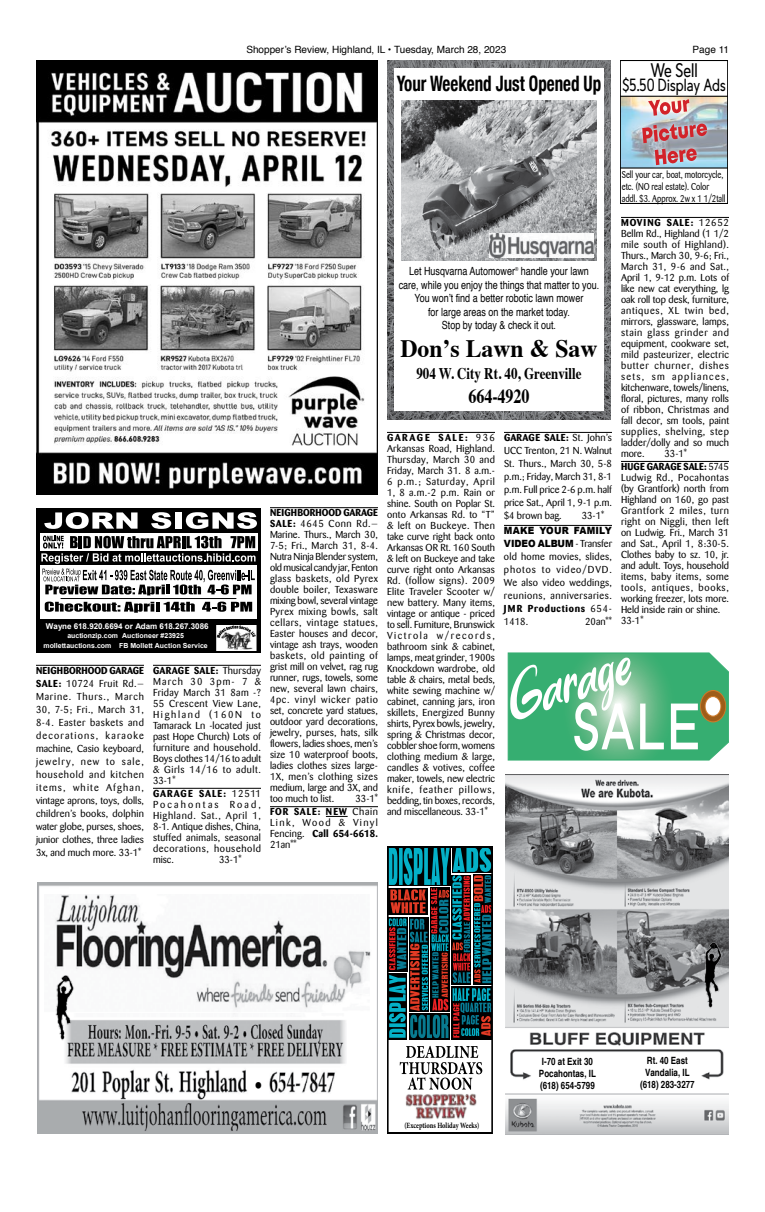
<style>
.page{position:relative;width:765px;height:1212px;background:#fff}
.page>*{position:absolute;margin:0;border:0;box-sizing:border-box;transform-origin:0 0}
.t1{font:29.7px "Helvetica";color:#000;scale:.87 1}
.t2{font:700 25px "Times";color:#000;scale:.95 1}
.t3{font:700 condensed 21.2px "Helvetica Neue";color:#000;scale:.8 1}
.t4{font:700 20px "Times";color:#000;scale:.8 1}
.t5{font:18px "Crescent";color:#000;scale:.82 1}
.t6{font:700 16.2px "Times";color:#000;scale:.8 1}
.t7{font:16.1px "Crescent";color:#000;scale:.82 1}
.t8{font:11.2px/13.5px "Helvetica";color:#000;text-align:center;scale:.8 1}
.t9{font:10px/11px "Barmeno";letter-spacing:.005em;color:#000;text-align:justify}
.t10{font:10px/12px "Barmeno";letter-spacing:.005em;color:#000;scale:.82 1}
.t11{font:700 10px/12px "Helvetica";color:#000;scale:.8 1}
.t12{font:10px "Helvetica";color:#000}
.t13{font:900 10px/13px "Arial";letter-spacing:-.005em;color:#000;scale:.91 1}
.t14{font:700 10px/13px "Barmeno";letter-spacing:.01em;color:#000;text-align:center}
.t15{font:700 10px/13px "Barmeno";letter-spacing:.09em;color:#000;text-align:right}
.t16{font:700 8px "Arial";letter-spacing:-.005em;color:#fff}
.t17{font:700 8px "Minion Pro";color:#000;scale:.8 1}
.t18{font:700 7px/9.6px "Arial";color:#fff;text-align:center}
.s1{font-weight:700}
.s2{font-weight:400}
.s3{font-family:"Barmeno";font-weight:400}
</style>
<div class="page">
<img style="left:38px;top:882px;width:340px;height:252px">
<div style="left:69px;top:887px;width:292px;height:126px;background:#fff"></div>
<img style="left:45px;top:894px;width:326px;height:118px">
<div style="left:348px;top:1015px;width:27px;height:75px;background:#fff"></div>
<img style="left:387px;top:60px;width:224px;height:360px">
<div style="left:394px;top:69px;width:210px;height:342px;background:#fff"></div>
<img style="left:401px;top:101px;width:196px;height:160px">
<img style="left:490px;top:233px;width:104px;height:24px">
<img style="left:505px;top:774px;width:224px;height:360px">
<img style="left:508px;top:1029px;width:218px;height:62px">
<div style="left:536px;top:1058px;width:162px;height:33px;background:#fff"></div>
<div style="left:36px;top:509px;width:225px;height:144px;background:#000"></div>
<svg style="left:216px;top:625px;width:41px;height:26px"></svg>
<svg style="left:40px;top:512px;width:217px;height:106px"></svg>
<img style="left:36px;top:60px;width:342px;height:435px">
<svg style="left:508px;top:653px;width:221px;height:108px"></svg>
<img style="left:622px;top:97px;width:104px;height:71px">
<div style="left:620px;top:60px;width:108px;height:144px;border:1px solid #000"></div>
<hr style="left:620px;top:96px;width:108px;height:1px;background:#000">
<hr style="left:620px;top:168px;width:108px;height:1px;background:#000">
<img style="left:636px;top:95px;width:77px;height:74px">
<div style="left:409px;top:1013px;width:40px;height:27px;background:#000"></div>
<div style="left:452px;top:987px;width:40px;height:53px;background:#000"></div>
<div style="left:388px;top:973px;width:19px;height:67px;background:#000"></div>
<svg style="left:390px;top:849px;width:100px;height:189px;background:#2f494f"></svg>
<img style="left:405px;top:1093px;width:72px;height:26px">
<svg style="left:400px;top:1046px;width:82px;height:44px"></svg>
<div style="left:387px;top:846px;width:106px;height:288px;border:2px solid #000"></div>
<img style="left:47px;top:971px;width:33px;height:70px">
<img style="left:696px;top:938px;width:33px;height:70px">
<hr style="left:36px;top:665px;width:108px;height:1px;background:#000">
<hr style="left:153px;top:665px;width:108px;height:1px;background:#000">
<hr style="left:153px;top:788px;width:108px;height:1px;background:#000">
<hr style="left:270px;top:507px;width:108px;height:1px;background:#000">
<hr style="left:270px;top:806px;width:108px;height:1px;background:#000">
<svg style="left:326px;top:816px;width:22px;height:1px"></svg>
<hr style="left:387px;top:432px;width:108px;height:1px;background:#000">
<hr style="left:504px;top:432px;width:108px;height:1px;background:#000">
<hr style="left:504px;top:525px;width:108px;height:1px;background:#000">
<hr style="left:621px;top:217px;width:108px;height:1px;background:#000">
<hr style="left:621px;top:461px;width:108px;height:1px;background:#000">
<p class="t12" style="left:246px;top:42px;width:261px">Shopper’s Review, Highland, IL • Tuesday, March 28, 2023</p>
<p class="t12" style="left:693px;top:42px;width:38px">Page 11</p>
<h3 class="t3" style="left:397px;top:66px;width:257px">Your Weekend Just Opened Up</h3>
<h3 class="t5" style="left:650px;top:61px;width:59px">We Sell</h3>
<h3 class="t7" style="left:623px;top:77px;width:127px">$5.50 Display Ads</h3>
<p class="t8" style="left:399px;top:265px;width:252px">Let Husqvarna Automower<sup>®</sup> handle your lawn care, while you enjoy the things that matter to you.<br>You wonʼt find a better robotic lawn mower<br>for large areas on the market today.<br>Stop by today &amp; check it out.</p>
<h3 class="t6" style="left:416px;top:358px;width:208px">904 W. City Rt. 40, Greenville</h3>
<h3 class="t4" style="left:468px;top:377px;width:78px">664-4920</h3>
<h2 class="t2" style="left:400px;top:324px;width:209px">Don’s Lawn &amp; Saw</h2>
<p class="t16" style="left:46px;top:621px;width:164px">Wayne 618.920.6694 or Adam 618.267.3086</p>
<p class="t18" style="left:43px;top:631px;width:166px">auctionzip.com Auctioneer #23925 mollettauctions.com FB Mollett Auction Service</p>
<p class="t9" style="left:36px;top:664px;width:110px;line-height:13px"><span class="s1">NEIGHBORHOOD GARAGE SALE:</span> 10724 Fruit Rd.— Marine. Thurs., March 30, 7-5; Fri., March 31, 8-4. Easter baskets and decorations, karaoke machine, Casio keyboard, jewelry, new to sale, household and kitchen items, white Afghan, vintage aprons, toys, dolls, children’s books, dolphin water globe, purses, shoes, junior clothes, three ladies 3x, and much more. 33-1*</p>
<p class="t9" style="left:153px;top:665px;width:110px"><span class="s1">GARAGE SALE:</span> Thursday March 30 3pm- 7 &amp; Friday March 31 8am -?<br>55 Crescent View Lane, Highland (160N to Tamarack Ln -located just past Hope Church) Lots of furniture and household.<br>Boys clothes 14/16 to adult &amp; Girls 14/16 to adult.<br>33-1*</p>
<p class="t9" style="left:153px;top:788px;width:110px"><span class="s1">GARAGE SALE:</span> 12511<br>Pocahontas Road, Highland. Sat., April 1, 8-1. Antique dishes, China, stuffed animals, seasonal decorations, household misc.</p>
<p class="t9" style="left:219px;top:854px;width:24px">33-1*</p>
<p class="t9" style="left:270px;top:508px;width:110px"><span class="s1">NEIGHBORHOOD GARAGE SALE:</span> 4645 Conn Rd.— Marine. Thurs., March 30, 7-5; Fri., March 31, 8-4.<br>Nutra Ninja Blender system, old musical candy jar, Fenton glass baskets, old Pyrex double boiler, Texasware mixing bowl, several vintage Pyrex mixing bowls, salt cellars, vintage statues, Easter houses and decor, vintage ash trays, wooden baskets, old painting of grist mill on velvet, rag rug runner, rugs, towels, some new, several lawn chairs, 4pc. vinyl wicker patio set, concrete yard statues, outdoor yard decorations, jewelry, purses, hats, silk flowers, ladies shoes, men’s size 10 waterproof boots, ladies clothes sizes large-1X, men’s clothing sizes medium, large and 3X, and too much to list.</p>
<p class="t15" style="left:270px;top:792px;width:110px"><span class="s2">33-1*<br></span>FOR SALE: NEW <span class="s2">Chain</span></p>
<p class="t9" style="left:270px;top:818px;width:110px">Link, Wood &amp; Vinyl Fencing. <span class="s1">Call 654-6618.<br></span>21an**</p>
<p class="t9" style="left:387px;top:432px;width:110px"><span class="s1">GARAGE SALE:</span> 936<br>Arkansas Road, Highland.<br>Thursday, March 30 and Friday, March 31. 8 a.m.- 6 p.m.; Saturday, April 1, 8 a.m.-2 p.m. Rain or shine. South on Poplar St. onto Arkansas Rd. to “T” &amp; left on Buckeye. Then take curve right back onto Arkansas OR Rt. 160 South &amp; left on Buckeye and take curve right onto Arkansas Rd. (follow signs). 2009<br>Elite Traveler Scooter w/ new battery. Many items, vintage or antique - priced to sell. Furniture, Brunswick Victrola w/records, bathroom sink &amp; cabinet, lamps, meat grinder, 1900s Knockdown wardrobe, old table &amp; chairs, metal beds, white sewing machine w/ cabinet, canning jars, iron skillets, Energized Bunny shirts, Pyrex bowls, jewelry, spring &amp; Christmas decor, cobbler shoe form, womens clothing medium &amp; large, candles &amp; votives, coffee maker, towels, new electric knife, feather pillows, bedding, tin boxes, records, and miscellaneous. 33-1*</p>
<p class="t9" style="left:504px;top:431px;width:110px;line-height:13px"><span class="s1">GARAGE SALE:</span> St. John’s UCC Trenton, 21 N. Walnut St. Thurs., March 30, 5-8 p.m.; Friday, March 31, 8-1 p.m. Full price 2-6 p.m. half price Sat., April 1, 9-1 p.m. $4 brown bag.</p>
<p class="t9" style="left:582px;top:510px;width:24px">33-1*</p>
<p class="t13" style="left:504px;top:524px;width:120px">MAKE YOUR FAMILY<br>VIDEO ALBUM <span class="s3">- Transfer</span></p>
<p class="t9" style="left:504px;top:550px;width:110px;line-height:13px">old home movies, slides, photos to video/DVD.<br>We also video weddings, reunions, anniversaries.<br><span class="s1">JMR Productions</span> 654- 1418.</p>
<p class="t9" style="left:585px;top:616px;width:28px">20an**</p>
<p class="t10" style="left:622px;top:168px;width:128px">Sell your car, boat, motorcycle, etc. (NO real estate). Color addl. $3. Approx. 2w x 1 1/2tall</p>
<p class="t9" style="left:621px;top:217px;width:110px"><span class="s1">MOVING SALE:</span> 12652<br>Bellm Rd., Highland (1 1/2 mile south of Highland).<br>Thurs., March 30, 9-6; Fri., March 31, 9-6 and Sat., April 1, 9-12 p.m. Lots of like new cat everything, lg oak roll top desk, furniture, antiques, XL twin bed, mirrors, glassware, lamps, stain glass grinder and equipment, cookware set, mild pasteurizer, electric butter churner, dishes sets, sm appliances, kitchenware, towels/linens, floral, pictures, many rolls of ribbon, Christmas and fall decor, sm tools, paint supplies, shelving, step ladder/dolly and so much more.</p>
<p class="t14" style="left:621px;top:447px;width:110px"><span class="s2">33-1*<br></span>HUGE GARAGE SALE: <span class="s2">5745</span></p>
<p class="t9" style="left:621px;top:472px;width:110px;text-align:left">Ludwig Rd., Pocahontas (by Grantfork) north from<br>Highland on 160, go past<br>Grantfork 2 miles, turn right on Niggli, then left on Ludwig. Fri., March 31 and Sat., April 1, 8:30-5.<br>Clothes baby to sz. 10, jr. and adult. Toys, household items, baby items, some tools, antiques, books, working freezer, lots more.<br>Held inside rain or shine.<br>33-1*</p>
<h1 class="t1" style="left:254px;top:1063px;width:12px">•</h1>
<p class="t17" style="left:404px;top:1120px;width:95px">(Exceptions Holiday Weeks)</p>
<p class="t11" style="left:539px;top:1055px;width:73px">I-70 at Exit 30<br>Pocahontas, IL (618) 654-5799</p>
<p class="t11" style="left:640px;top:1054px;width:70px;text-align:center">Rt. 40 East<br>Vandalia, IL (618) 283-3277</p>
</div>
